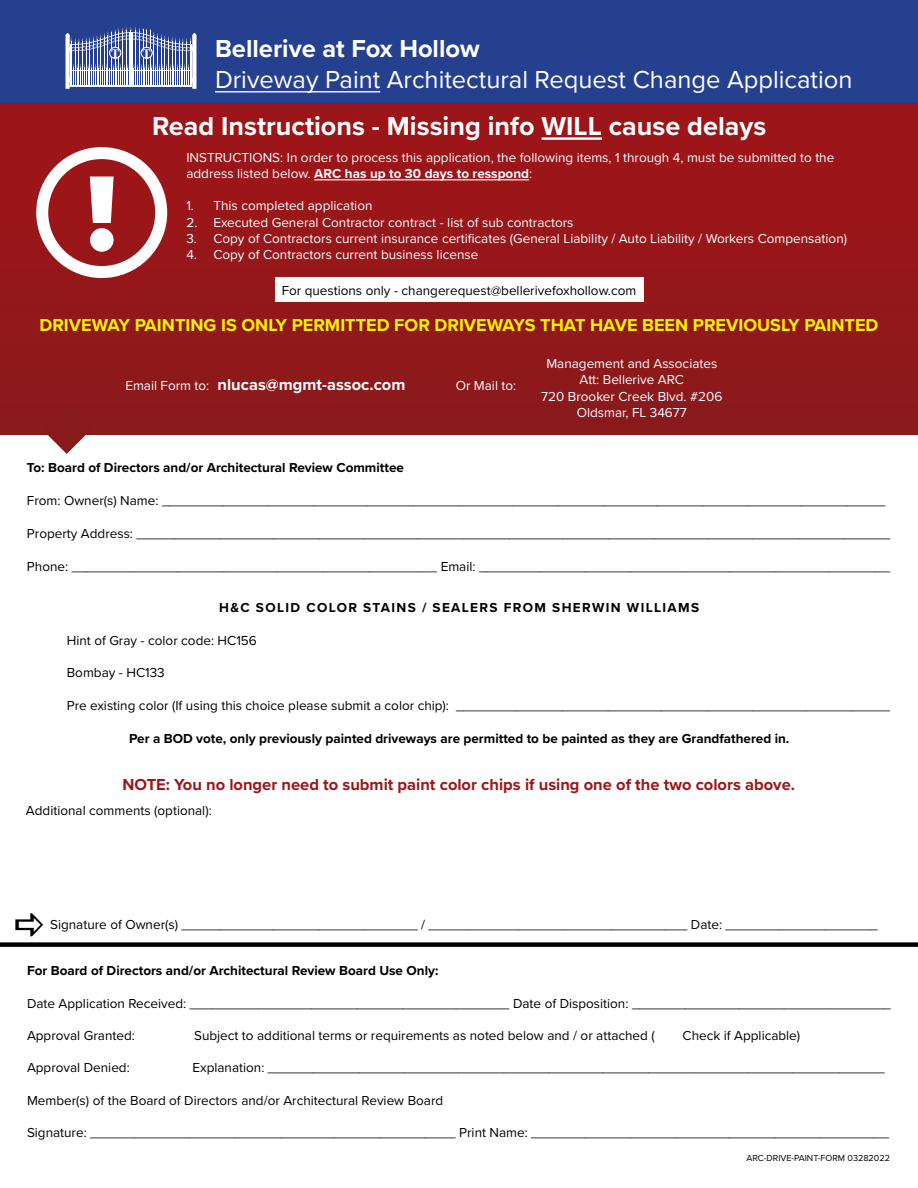
<style>
.page{position:relative;width:918px;height:1188px;background:#fff}
.page>*{position:absolute;margin:0;border:0;box-sizing:border-box;transform-origin:0 0}
.t1{font:900 111px "Proxima Nova";color:#fff}
.t2{font:700 27px "Proxima Nova";color:#fff}
.t3{font:25.5px "Proxima Nova";color:#fff}
.t4{font:700 25.5px "Proxima Nova";color:#fff}
.t5{font:700 18px "Proxima Nova";color:#fff200}
.t6{font:700 16.5px "Proxima Nova";color:#9c1519}
.t7{font:700 16.5px "Proxima Nova";color:#fff}
.t8{font:13.5px "Proxima Nova";color:#000}
.t9{font:13.5px/16.2px "Proxima Nova";color:#fff}
.t10{font:700 13.5px "Proxima Nova";color:#000}
.t11{font:700 13.5px "Proxima Nova";letter-spacing:.1em;color:#000}
.t12{font:700 12.75px "Times";color:#fff}
.t13{font:9px "Proxima Nova";color:#000}
.s1{font-weight:700}
</style>
<div class="page">
<div style="left:0;top:103px;width:918px;height:331px;background:linear-gradient(to right,#981c1f,#951619)"></div>
<div style="left:0;top:0;width:918px;height:103px;background:#25408f"></div>
<hr style="left:314px;top:179px;width:215px;height:1px;background:#fff">
<svg style="left:41px;top:403px;width:51px;height:51px"></svg>
<div style="left:275px;top:277px;width:368px;height:24px;background:#fff"></div>
<hr style="left:215px;top:91px;width:165px;height:1px;background:#fff">
<div style="left:36px;top:147px;width:131px;height:131px;border:12px solid #fff;border-radius:50%"></div>
<hr style="left:541px;top:137px;width:61px;height:3px;background:#fff">
<svg style="left:66px;top:27px;width:130px;height:62px"></svg>
<div style="left:0;top:942px;width:918px;height:5px;background:#000"></div>
<p class="t12" style="left:111px;top:41px;width:10px">T</p>
<p class="t12" style="left:143px;top:41px;width:10px">T</p>
<h3 class="t4" style="left:215px;top:30px;width:266px">Bellerive at Fox Hollow</h3>
<h3 class="t3" style="left:215px;top:60px;width:639px">Driveway Paint Architectural Request Change Application</h3>
<h1 class="t1" style="left:86px;top:131px;width:33px">!</h1>
<h2 class="t2" style="left:152px;top:106px;width:615px">Read Instructions - Missing info WILL cause delays</h2>
<p class="t9" style="left:186px;top:149px;width:649px">INSTRUCTIONS: In order to process this application, the following items, 1 through 4, must be submitted to the address listed below. <span class="s1">ARC has up to 30 days to resspond</span>:</p>
<p class="t9" style="left:186px;top:197px;width:188px">1. This completed application</p>
<p class="t9" style="left:186px;top:213px;width:389px">2. Executed General Contractor contract - list of sub contractors</p>
<p class="t9" style="left:186px;top:230px;width:662px">3. Copy of Contractors current insurance certificates (General Liability / Auto Liability / Workers Compensation)</p>
<p class="t9" style="left:186px;top:246px;width:293px">4. Copy of Contractors current business license</p>
<p class="t8" style="left:282px;top:280px;width:356px">For questions only - changerequest@bellerivefoxhollow.com</p>
<h3 class="t5" style="left:39px;top:312px;width:841px">DRIVEWAY PAINTING IS ONLY PERMITTED FOR DRIVEWAYS THAT HAVE BEEN PREVIOUSLY PAINTED</h3>
<p class="t7" style="left:218px;top:373px;width:189px">nlucas@mgmt-assoc.com</p>
<p class="t9" style="left:125px;top:377px;width:86px">Email Form to:</p>
<p class="t9" style="left:456px;top:377px;width:62px">Or Mail to:</p>
<p class="t9" style="left:541px;top:355px;width:183px;text-align:center">Management and Associates<br>Att: Bellerive ARC<br>720 Brooker Creek Blvd. #206<br>Oldsmar, FL 34677</p>
<p class="t10" style="left:27px;top:457px;width:378px">To: Board of Directors and/or Architectural Review Committee</p>
<p class="t8" style="left:27px;top:490px;width:860px">From: Owner(s) Name: _______________________________________________________________________________________________</p>
<p class="t8" style="left:27px;top:523px;width:865px">Property Address: ___________________________________________________________________________________________________</p>
<p class="t8" style="left:27px;top:556px;width:865px">Phone: ________________________________________________ Email: ______________________________________________________</p>
<p class="t11" style="left:219px;top:598px;width:481px">H&amp;C SOLID COLOR STAINS / SEALERS FROM SHERWIN WILLIAMS</p>
<p class="t8" style="left:67px;top:630px;width:192px">Hint of Gray - color code: HC156</p>
<p class="t8" style="left:67px;top:662px;width:99px">Bombay - HC133</p>
<p class="t8" style="left:67px;top:695px;width:825px">Pre existing color (If using this choice please submit a color chip): _________________________________________________________</p>
<p class="t10" style="left:129px;top:728px;width:662px">Per a BOD vote, only previously painted driveways are permitted to be painted as they are Grandfathered in.</p>
<p class="t6" style="left:122px;top:772px;width:674px">NOTE: You no longer need to submit paint color chips if using one of the two colors above.</p>
<p class="t8" style="left:26px;top:801px;width:187px">Additional comments (optional):</p>
<p class="t8" style="left:50px;top:915px;width:829px">Signature of Owner(s) _______________________________ / __________________________________ Date: ____________________</p>
<p class="t10" style="left:27px;top:961px;width:413px">For Board of Directors and/or Architectural Review Board Use Only:</p>
<p class="t8" style="left:27px;top:993px;width:865px">Date Application Received: __________________________________________ Date of Disposition: __________________________________</p>
<p class="t8" style="left:27px;top:1026px;width:109px">Approval Granted:</p>
<p class="t8" style="left:194px;top:1026px;width:462px">Subject to additional terms or requirements as noted below and / or attached (</p>
<p class="t8" style="left:683px;top:1026px;width:119px">Check if Applicable)</p>
<p class="t8" style="left:27px;top:1058px;width:104px">Approval Denied:</p>
<p class="t8" style="left:192px;top:1058px;width:694px">Explanation: _________________________________________________________________________________</p>
<p class="t8" style="left:27px;top:1090px;width:418px">Member(s) of the Board of Directors and/or Architectural Review Board</p>
<p class="t8" style="left:27px;top:1123px;width:864px">Signature: ________________________________________________ Print Name: _______________________________________________</p>
<p class="t13" style="left:746px;top:1151px;width:145px">ARC-DRIVE-PAINT-FORM 03282022</p>
</div>
